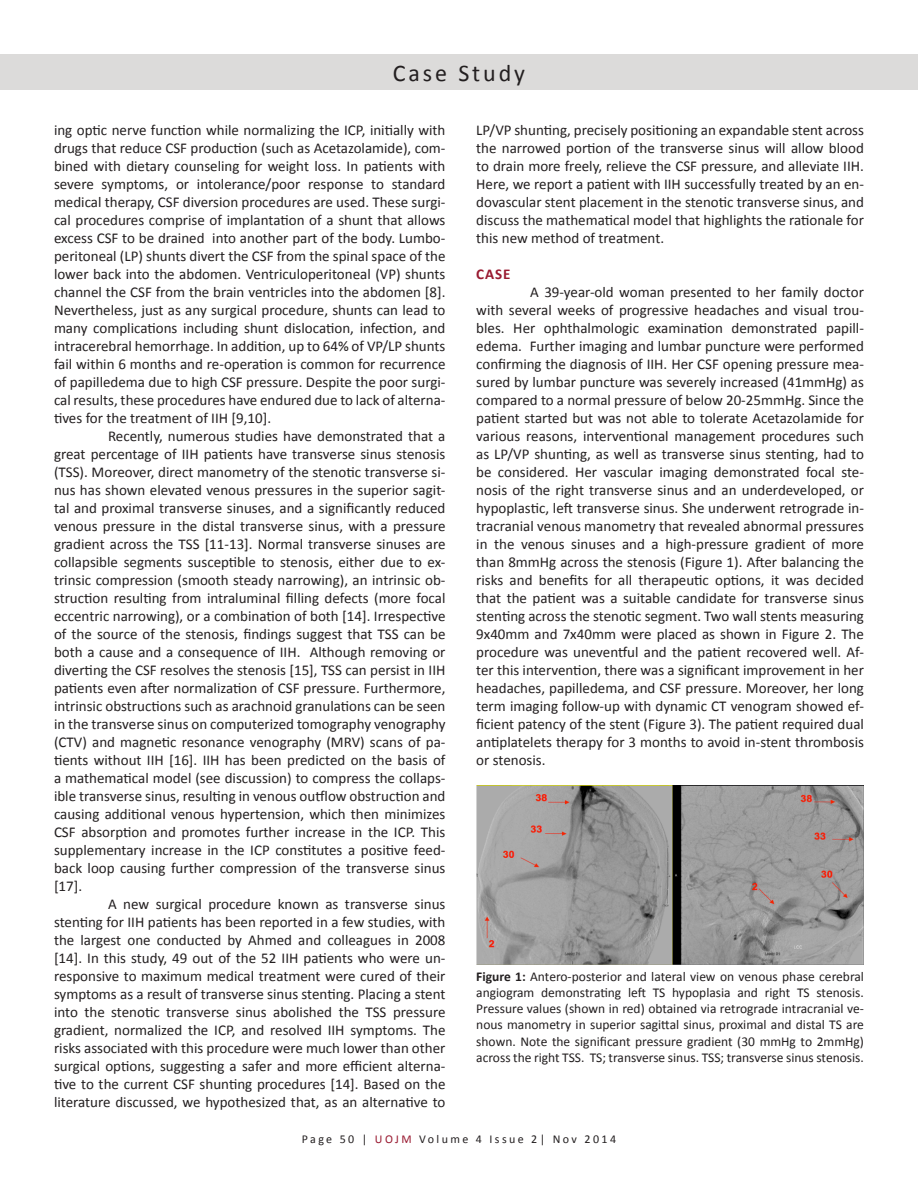
<style>
.page{position:relative;width:918px;height:1188px;background:#fff}
.page>*{position:absolute;margin:0;border:0;box-sizing:border-box;transform-origin:0 0}
.t1{font:24px "Calibri";letter-spacing:.12em;color:#231f20}
.t2{font:15px/18px "Calibri";color:#231f20;text-align:justify}
.t3{font:700 15px "Calibri";color:#991a31}
.t4{font:13.5px/16.2px "Calibri";color:#231f20;text-align:justify}
.t5{font:12px "Calibri";letter-spacing:.2em;color:#231f20}
.s1{font-weight:700}
.s2{color:#991a31}
</style>
<div class="page">
<div style="left:0;top:54px;width:918px;height:36px;background:#dcdbda"></div>
<img style="left:476px;top:786px;width:388px;height:179px">
<p class="t1" style="left:393px;top:58px;width:134px">Case Study</p>
<p class="t2" style="left:54px;top:121px;width:393px">ing optic nerve function while normalizing the ICP, initially with drugs that reduce CSF production (such as Acetazolamide), com&shy;bined with dietary counseling for weight loss. In patients with severe symptoms, or intolerance/poor response to standard medical therapy, CSF diversion procedures are used. These surgi&shy;cal procedures comprise of implantation of a shunt that allows excess CSF to be drained into another part of the body. Lumbo&shy;peritoneal (LP) shunts divert the CSF from the spinal space of the lower back into the abdomen. Ventriculoperitoneal (VP) shunts channel the CSF from the brain ventricles into the abdomen [8].<br>Nevertheless, just as any surgical procedure, shunts can lead to many complications including shunt dislocation, infection, and intracerebral hemorrhage. In addition, up to 64% of VP/LP shunts fail within 6 months and re-operation is common for recurrence of papilledema due to high CSF pressure. Despite the poor surgi&shy;cal results, these procedures have endured due to lack of alterna&shy;tives for the treatment of IIH [9,10].</p>
<p class="t2" style="left:54px;top:427px;width:393px;text-indent:54px">Recently, numerous studies have demonstrated that a great percentage of IIH patients have transverse sinus stenosis (TSS). Moreover, direct manometry of the stenotic transverse si&shy;nus has shown elevated venous pressures in the superior sagit&shy;tal and proximal transverse sinuses, and a significantly reduced venous pressure in the distal transverse sinus, with a pressure gradient across the TSS [11-13]. Normal transverse sinuses are collapsible segments susceptible to stenosis, either due to ex&shy;trinsic compression (smooth steady narrowing), an intrinsic ob&shy;struction resulting from intraluminal filling defects (more focal eccentric narrowing), or a combination of both [14]. Irrespective of the source of the stenosis, findings suggest that TSS can be both a cause and a consequence of IIH. Although removing or diverting the CSF resolves the stenosis [15], TSS can persist in IIH patients even after normalization of CSF pressure. Furthermore, intrinsic obstructions such as arachnoid granulations can be seen in the transverse sinus on computerized tomography venography (CTV) and magnetic resonance venography (MRV) scans of pa&shy;tients without IIH [16]. IIH has been predicted on the basis of a mathematical model (see discussion) to compress the collaps&shy;ible transverse sinus, resulting in venous outflow obstruction and causing additional venous hypertension, which then minimizes CSF absorption and promotes further increase in the ICP. This supplementary increase in the ICP constitutes a positive feed&shy;back loop causing further compression of the transverse sinus [17].</p>
<p class="t2" style="left:54px;top:895px;width:393px;text-indent:54px">A new surgical procedure known as transverse sinus stenting for IIH patients has been reported in a few studies, with the largest one conducted by Ahmed and colleagues in 2008 [14]. In this study, 49 out of the 52 IIH patients who were un&shy;responsive to maximum medical treatment were cured of their symptoms as a result of transverse sinus stenting. Placing a stent into the stenotic transverse sinus abolished the TSS pressure gradient, normalized the ICP, and resolved IIH symptoms. The risks associated with this procedure were much lower than other surgical options, suggesting a safer and more efficient alterna&shy;tive to the current CSF shunting procedures [14]. Based on the literature discussed, we hypothesized that, as an alternative to</p>
<p class="t2" style="left:476px;top:121px;width:389px">LP/VP shunting, precisely positioning an expandable stent across the narrowed portion of the transverse sinus will allow blood to drain more freely, relieve the CSF pressure, and alleviate IIH.<br>Here, we report a patient with IIH successfully treated by an en&shy;dovascular stent placement in the stenotic transverse sinus, and discuss the mathematical model that highlights the rationale for this new method of treatment.</p>
<p class="t3" style="left:476px;top:264px;width:36px">CASE</p>
<p class="t2" style="left:476px;top:283px;width:389px;text-indent:54px">A 39-year-old woman presented to her family doctor with several weeks of progressive headaches and visual trou&shy;bles. Her ophthalmologic examination demonstrated papill&shy;edema. Further imaging and lumbar puncture were performed confirming the diagnosis of IIH. Her CSF opening pressure mea&shy;sured by lumbar puncture was severely increased (41mmHg) as compared to a normal pressure of below 20-25mmHg. Since the patient started but was not able to tolerate Acetazolamide for various reasons, interventional management procedures such as LP/VP shunting, as well as transverse sinus stenting, had to be considered. Her vascular imaging demonstrated focal ste&shy;nosis of the right transverse sinus and an underdeveloped, or hypoplastic, left transverse sinus. She underwent retrograde in&shy;tracranial venous manometry that revealed abnormal pressures in the venous sinuses and a high-pressure gradient of more than 8mmHg across the stenosis (Figure 1). After balancing the risks and benefits for all therapeutic options, it was decided that the patient was a suitable candidate for transverse sinus stenting across the stenotic segment. Two wall stents measuring 9x40mm and 7x40mm were placed as shown in Figure 2. The procedure was uneventful and the patient recovered well. Af&shy;ter this intervention, there was a significant improvement in her headaches, papilledema, and CSF pressure. Moreover, her long term imaging follow-up with dynamic CT venogram showed ef&shy;ficient patency of the stent (Figure 3). The patient required dual antiplatelets therapy for 3 months to avoid in-stent thrombosis or stenosis.</p>
<p class="t4" style="left:476px;top:968px;width:389px"><span class="s1">Figure 1:</span> Antero-posterior and lateral view on venous phase cerebral angiogram demonstrating left TS hypoplasia and right TS stenosis.<br>Pressure values (shown in red) obtained via retrograde intracranial ve&shy;nous manometry in superior sagittal sinus, proximal and distal TS are shown. Note the significant pressure gradient (30 mmHg to 2mmHg) across the right TSS. TS; transverse sinus. TSS; transverse sinus stenosis.</p>
<p class="t5" style="left:302px;top:1131px;width:316px">Page 50 | <span class="s2">UOJM</span> Volume 4 Issue 2| Nov 2014</p>
</div>
